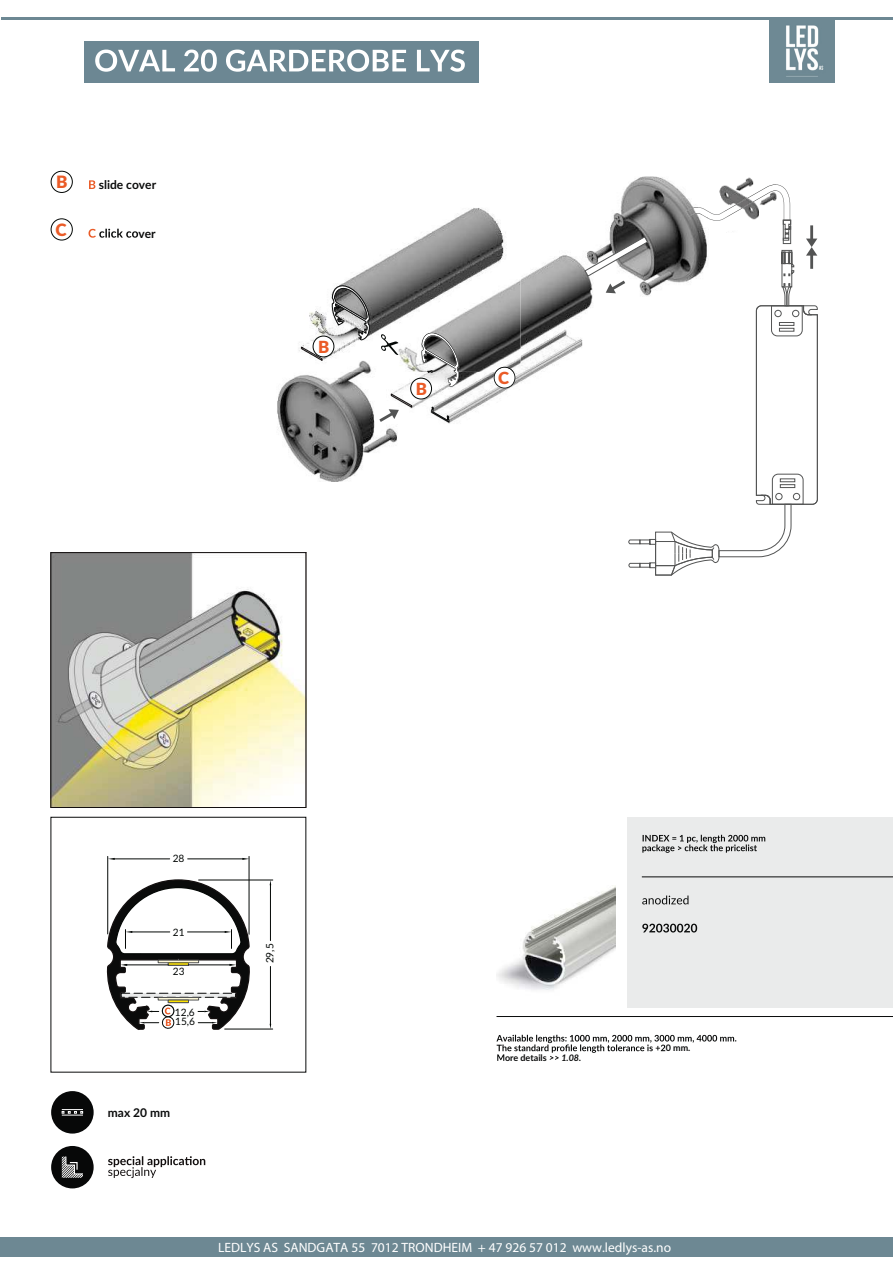
<style>
.page{position:relative;width:893px;height:1263px;background:#fff}
.page>*{position:absolute;margin:0;border:0;box-sizing:border-box;transform-origin:0 0}
.t1{font:900 17.1px "Lato";color:#ea5b27}
.t2{font:900 16.65px "Lato";color:#ea5b27}
.t3{font:13.5px "Myriad Pro";color:#fff}
.t4{font:700 12px "Lato";color:#0a0b0b}
.t5{font:10.2px/9.6px "Lato";color:#040806}
.t6{font:700 9px "Lato";color:#0a0b0b}
.t7{font:italic 700 9px "Lato";color:#0a0b0b}
</style>
<div class="page">
<img style="left:769px;top:19px;width:65px;height:64px">
<div style="left:0;top:1237px;width:893px;height:20px;background:#6d8893"></div>
<hr style="left:1px;top:17px;width:892px;height:2px;background:#6d8893">
<div style="left:84px;top:41px;width:395px;height:41px;background:#6c8793"></div>
<svg style="left:95px;top:50px;width:370px;height:22px"></svg>
<div style="left:51px;top:1091px;width:43px;height:43px;background:#070808;border-radius:50%"></div>
<svg style="left:62px;top:1109px;width:21px;height:7px"></svg>
<div style="left:51px;top:171px;width:22px;height:22px;border:1px solid #040806;border-radius:50%"></div>
<div style="left:51px;top:219px;width:22px;height:21px;border:1px solid #040806;border-radius:50%"></div>
<svg style="left:89px;top:229px;width:49px;height:9px"></svg>
<svg style="left:89px;top:180px;width:6px;height:9px"></svg>
<svg style="left:108px;top:1156px;width:97px;height:22px"></svg>
<img style="left:277px;top:177px;width:389px;height:305px">
<div style="left:411px;top:378px;width:20px;height:21px;background:#fff;border-radius:50%"></div>
<div style="left:410px;top:378px;width:22px;height:21px;border:1px solid #040806;border-radius:50%"></div>
<svg style="left:584px;top:180px;width:234px;height:396px"></svg>
<svg style="left:431px;top:407px;width:18px;height:15px"></svg>
<svg style="left:379px;top:393px;width:33px;height:29px"></svg>
<img style="left:293px;top:197px;width:227px;height:175px">
<img style="left:296px;top:251px;width:224px;height:121px">
<svg style="left:494px;top:367px;width:21px;height:22px"></svg>
<div style="left:313px;top:336px;width:21px;height:21px;background:#fff;border-radius:50%"></div>
<div style="left:313px;top:336px;width:21px;height:21px;border:1px solid #040806;border-radius:50%"></div>
<svg style="left:381px;top:334px;width:17px;height:21px"></svg>
<svg style="left:301px;top:347px;width:21px;height:14px"></svg>
<svg style="left:422px;top:330px;width:37px;height:57px"></svg>
<svg style="left:332px;top:282px;width:38px;height:58px"></svg>
<hr style="left:107px;top:856px;width:1px;height:78px;background:#040806">
<hr style="left:249px;top:856px;width:1px;height:78px;background:#040806">
<hr style="left:114px;top:858px;width:56px;height:1px;background:#040806">
<hr style="left:188px;top:858px;width:55px;height:1px;background:#040806">
<svg style="left:108px;top:858px;width:7px;height:2px"></svg>
<svg style="left:242px;top:858px;width:7px;height:2px"></svg>
<svg style="left:106px;top:879px;width:144px;height:151px"></svg>
<hr style="left:270px;top:885px;width:1px;height:56px;background:#040806">
<hr style="left:270px;top:966px;width:1px;height:58px;background:#040806">
<hr style="left:199px;top:880px;width:74px;height:1px;background:#040806">
<hr style="left:225px;top:1029px;width:48px;height:1px;background:#040806">
<img style="left:53px;top:554px;width:251px;height:252px">
<div style="left:51px;top:552px;width:255px;height:256px;border:1px solid #141010"></div>
<div style="left:51px;top:1146px;width:43px;height:42px;background:#070808;border-radius:50%"></div>
<svg style="left:62px;top:1156px;width:21px;height:22px"></svg>
<div style="left:627px;top:817px;width:265px;height:191px;background:#eaebeb"></div>
<svg style="left:642px;top:924px;width:55px;height:9px"></svg>
<svg style="left:642px;top:896px;width:46px;height:8px"></svg>
<hr style="left:642px;top:877px;width:250px;height:1px;background:#0a0b0b">
<img style="left:496px;top:885px;width:119px;height:105px">
<svg style="left:642px;top:835px;width:123px;height:18px"></svg>
<hr style="left:496px;top:1016px;width:396px;height:1px;background:#0a0b0b">
<svg style="left:496px;top:1035px;width:240px;height:26px"></svg>
<p class="t1" style="left:56px;top:171px;width:13px">B</p>
<p class="t1" style="left:55px;top:219px;width:13px">C</p>
<p class="t4" style="left:138px;top:226px;width:19px">ver</p>
<p class="t4" style="left:99px;top:177px;width:59px">slide cover</p>
<p class="t2" style="left:318px;top:336px;width:13px">B</p>
<p class="t2" style="left:416px;top:378px;width:13px">B</p>
<p class="t2" style="left:498px;top:367px;width:12px">C</p>
<p class="t5" style="left:173px;top:854px;width:13px">28</p>
<p class="t5" style="left:173px;top:927px;width:13px">21</p>
<p class="t5" style="left:173px;top:966px;width:13px">23</p>
<p class="t5" style="left:175px;top:1007px;width:22px">12,6<br>15,6</p>
<p class="t4" style="left:108px;top:1105px;width:64px">max 20 mm</p>
<p class="t5" style="left:265px;top:963px;width:21px;rotate:-90deg">29,5</p>
<p class="t6" style="left:505px;top:1052px;width:43px">ore details</p>
<p class="t7" style="left:561px;top:1052px;width:21px">1.08.</p>
<p class="t6" style="left:666px;top:1042px;width:26px">0 mm.</p>
<p class="t3" style="left:218px;top:1242px;width:455px">LEDLYS AS SANDGATA 55 7012 TRONDHEIM + 47 926 57 012 www.ledlys-as.no</p>
</div>
